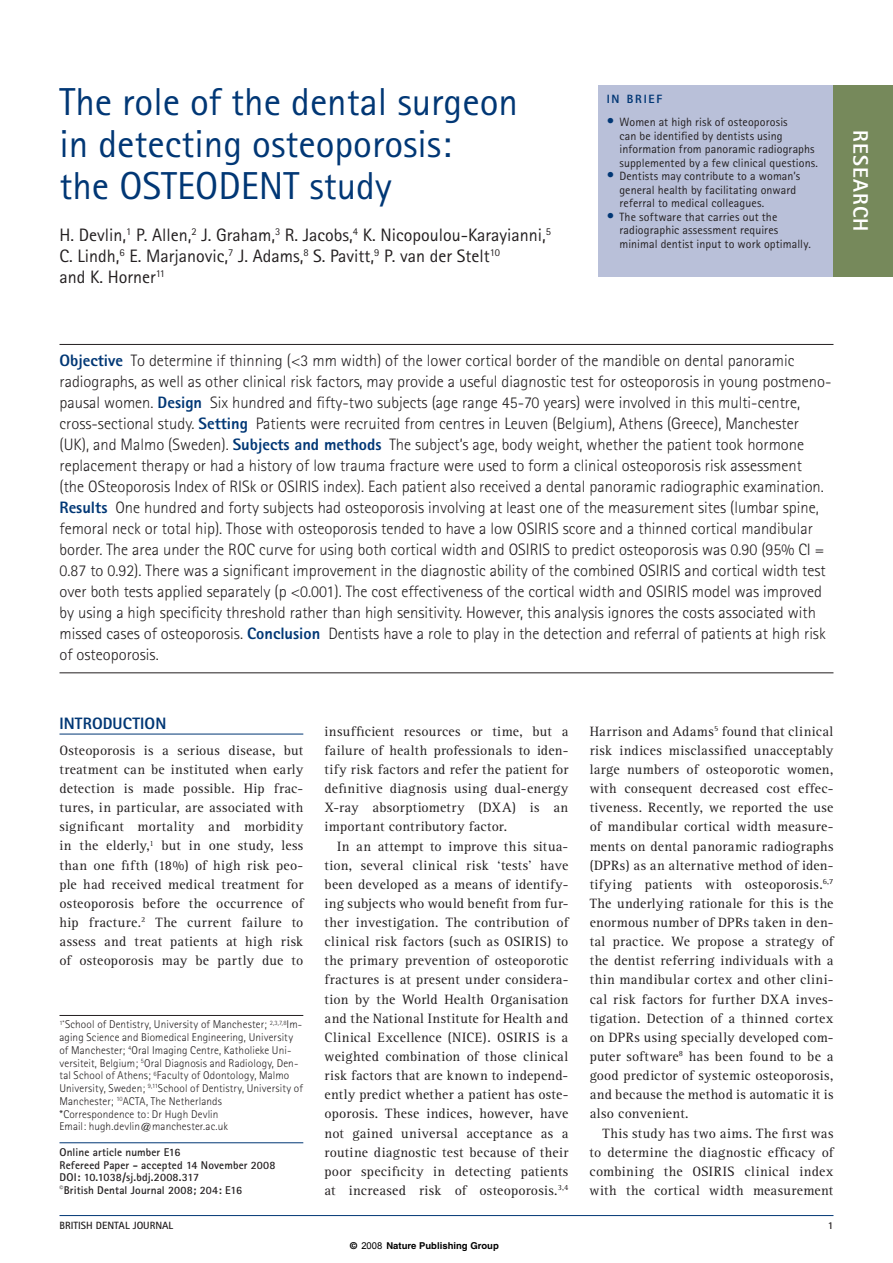
<style>
.page{position:relative;width:893px;height:1263px;background:#fff}
.page>*{position:absolute;margin:0;border:0;box-sizing:border-box;transform-origin:0 0}
.t1{font:39px/42px "Rotis Sans Serif";color:#013775}
.t2{font:800 21px "Rotis Sans Serif";letter-spacing:.055em;color:#fff}
.t3{font:18px/21px "Rotis Sans Serif";color:#231f20}
.t4{font:300 16.5px/21px "Rotis Sans Serif";color:#231f20}
.t5{font:800 16.5px "Rotis Sans Serif";color:#013775}
.t6{font:13.95px/19.2px "Rotis Serif";letter-spacing:.015em;color:#231f20;text-align:justify}
.t7{font:12px/13.5px "Rotis Sans Serif";letter-spacing:.01em;color:#231f20}
.t8{font:800 12px "Rotis Sans Serif";letter-spacing:.15em;color:#013775}
.t9{font:300 11.25px/12.8px "Rotis Sans Serif";letter-spacing:.01em;color:#231f20}
.t10{font:700 11.25px/12.8px "Rotis Sans Serif";letter-spacing:.01em;color:#231f20}
.t11{font:700 10.5px "Rotis Sans Serif";color:#231f20}
.t12{font:700 9.45px "Helvetica";color:#000}
.s1{font-size:15px;color:#013775}
.s2{font-weight:800;color:#013775}
.s3{font-family:"Arial";font-weight:400}
</style>
<div class="page">
<hr style="left:59px;top:734px;width:244px;height:1px;background:#013775">
<hr style="left:59px;top:1015px;width:244px;height:1px;background:#231f20">
<hr style="left:59px;top:1142px;width:244px;height:1px;background:#013775">
<hr style="left:59px;top:1215px;width:774px;height:1px;background:#013775">
<hr style="left:59px;top:344px;width:774px;height:1px;background:#231f20">
<hr style="left:59px;top:673px;width:774px;height:1px;background:#231f20">
<div style="left:598px;top:85px;width:295px;height:191px;background:#b9c0d9"></div>
<div style="left:833px;top:85px;width:60px;height:191px;background:#76895b"></div>
<h1 class="t1" style="left:59px;top:85px;width:460px">The role of the dental surgeon in detecting osteoporosis:<br>the OSTEODENT study</h1>
<p class="t3" style="left:59px;top:226px;width:493px">H. Devlin,<sup>1</sup> P. Allen,<sup>2</sup> J. Graham,<sup>3</sup> R. Jacobs,<sup>4</sup> K. Nicopoulou-Karayianni,<sup>5</sup></p>
<p class="t3" style="left:59px;top:247px;width:442px">C. Lindh,<sup>6</sup> E. Marjanovic,<sup>7</sup> J. Adams,<sup>8</sup> S. Pavitt,<sup>9</sup> P. van der Stelt<sup>10 </sup>and K. Horner<sup>11</sup></p>
<p class="t8" style="left:607px;top:94px;width:57px">IN BRIEF</p>
<p class="t7" style="left:619px;top:117px;width:200px;text-indent:-13px"><span class="s1">•</span> Women at high risk of osteoporosis<br>can be identified by dentists using information from panoramic radiographs supplemented by a few clinical questions.</p>
<p class="t7" style="left:619px;top:171px;width:182px;text-indent:-13px"><span class="s1">•</span> Dentists may contribute to a woman’s general health by facilitating onward referral to medical colleagues.</p>
<p class="t7" style="left:619px;top:211px;width:193px;text-indent:-13px"><span class="s1">•</span> The software that carries out the radiographic assessment requires minimal dentist input to work optimally.</p>
<p class="t2" style="left:868px;top:130px;width:103px;rotate:90deg">RESEARCH</p>
<p class="t4" style="left:59px;top:351px;width:773px"><span class="s2">Objective</span> To determine if thinning (&lt;3 mm width) of the lower cortical border of the mandible on dental panoramic radiographs, as well as other clinical risk factors, may provide a useful diagnostic test for osteoporosis in young postmeno&shy;pausal women. <span class="s2">Design</span> Six hundred and fifty-two subjects (age range 45-70 years) were involved in this multi-centre, cross-sectional study. <span class="s2">Setting</span> Patients were recruited from centres in Leuven (Belgium), Athens (Greece), Manchester (UK), and Malmo (Sweden). <span class="s2">Subjects and methods</span> The subject’s age, body weight, whether the patient took hormone replacement therapy or had a history of low trauma fracture were used to form a clinical osteoporosis risk assessment<br>(the OSteoporosis Index of RISk or OSIRIS index). Each patient also received a dental panoramic radiographic examination.<br><span class="s2">Results</span> One hundred and forty subjects had osteoporosis involving at least one of the measurement sites (lumbar spine, femoral neck or total hip). Those with osteoporosis tended to have a low OSIRIS score and a thinned cortical mandibular border. The area under the ROC curve for using both cortical width and OSIRIS to predict osteoporosis was 0.90 (95% CI =</p>
<p class="t4" style="left:59px;top:561px;width:768px">0.87 to 0.92). There was a significant improvement in the diagnostic ability of the combined OSIRIS and cortical width test over both tests applied separately (p &lt;0.001). The cost effectiveness of the cortical width and OSIRIS model was improved by using a high specificity threshold rather than high sensitivity. However, this analysis ignores the costs associated with missed cases of osteoporosis. <span class="s2">Conclusion</span> Dentists have a role to play in the detection and referral of patients at high risk of osteoporosis.</p>
<h4 class="t5" style="left:59px;top:718px;width:108px">INTRODUCTION</h4>
<p class="t6" style="left:59px;top:742px;width:245px">Osteoporosis is a serious disease, but treatment can be instituted when early detection is made possible. Hip frac&shy;tures, in particular, are associated with significant mortality and morbidity in the elderly,<sup>1</sup> but in one study, less than one fifth (18%) of high risk peo&shy;ple had received medical treatment for osteoporosis before the occurrence of hip fracture.<sup>2</sup> The current failure to assess and treat patients at high risk of osteoporosis may be partly due to</p>
<p class="t9" style="left:59px;top:1019px;width:245px"><sup>1*</sup>School of Dentistry, University of Manchester; <sup>2,3,7,8</sup>Im&shy;aging Science and Biomedical Engineering, University of Manchester; <sup>4</sup>Oral Imaging Centre, Katholieke Uni&shy;versiteit, Belgium; <sup>5</sup>Oral Diagnosis and Radiology, Den&shy;tal School of Athens; <sup>6</sup>Faculty of Odontology, Malmo University, Sweden; <sup>9,11</sup>School of Dentistry, University of Manchester; <sup>10</sup>ACTA, The Netherlands<br>*Correspondence to: Dr Hugh Devlin<br>Email: hugh.devlin@manchester.ac.uk</p>
<p class="t10" style="left:59px;top:1147px;width:218px">Online article number E16<br>Refereed Paper - accepted 14 November 2008<br>DOI: 10.1038/sj.bdj.2008.317<br><sup>©</sup>British Dental Journal 2008; 204: E16</p>
<p class="t6" style="left:325px;top:723px;width:245px">insufficient resources or time, but a failure of health professionals to iden&shy;tify risk factors and refer the patient for definitive diagnosis using dual-energy X-ray absorptiometry (DXA) is an important contributory factor.</p>
<p class="t6" style="left:325px;top:838px;width:245px;text-indent:13px">In an attempt to improve this situa&shy;tion, several clinical risk ‘tests’ have been developed as a means of identify&shy;ing subjects who would benefit from fur&shy;ther investigation. The contribution of clinical risk factors (such as OSIRIS) to the primary prevention of osteoporotic fractures is at present under considera&shy;tion by the World Health Organisation and the National Institute for Health and Clinical Excellence (NICE). OSIRIS is a weighted combination of those clinical risk factors that are known to independ&shy;ently predict whether a patient has oste&shy;oporosis. These indices, however, have not gained universal acceptance as a routine diagnostic test because of their poor specificity in detecting patients at increased risk of osteoporosis.<sup>3,4</sup></p>
<p class="t6" style="left:590px;top:723px;width:245px">Harrison and Adams<sup>5</sup> found that clinical risk indices misclassified unacceptably large numbers of osteoporotic women, with consequent decreased cost effec&shy;tiveness. Recently, we reported the use of mandibular cortical width measure&shy;ments on dental panoramic radiographs (DPRs) as an alternative method of iden&shy;tifying patients with osteoporosis.<sup>6,7<br></sup>The underlying rationale for this is the enormous number of DPRs taken in den&shy;tal practice. We propose a strategy of the dentist referring individuals with a thin mandibular cortex and other clini&shy;cal risk factors for further DXA inves&shy;tigation. Detection of a thinned cortex on DPRs using specially developed com&shy;puter software<sup>8</sup> has been found to be a good predictor of systemic osteoporosis, and because the method is automatic it is also convenient.</p>
<p class="t6" style="left:590px;top:1125px;width:245px;text-indent:13px">This study has two aims. The first was to determine the diagnostic efficacy of combining the OSIRIS clinical index with the cortical width measurement</p>
<h6 class="t11" style="left:59px;top:1221px;width:115px">BRITISH DENTAL JOURNAL</h6>
<p class="t11" style="left:828px;top:1221px;width:7px">1</p>
<p class="t12" style="left:350px;top:1240px;width:150px">© <span class="s3">2008</span> Nature Publishing Group</p>
</div>
